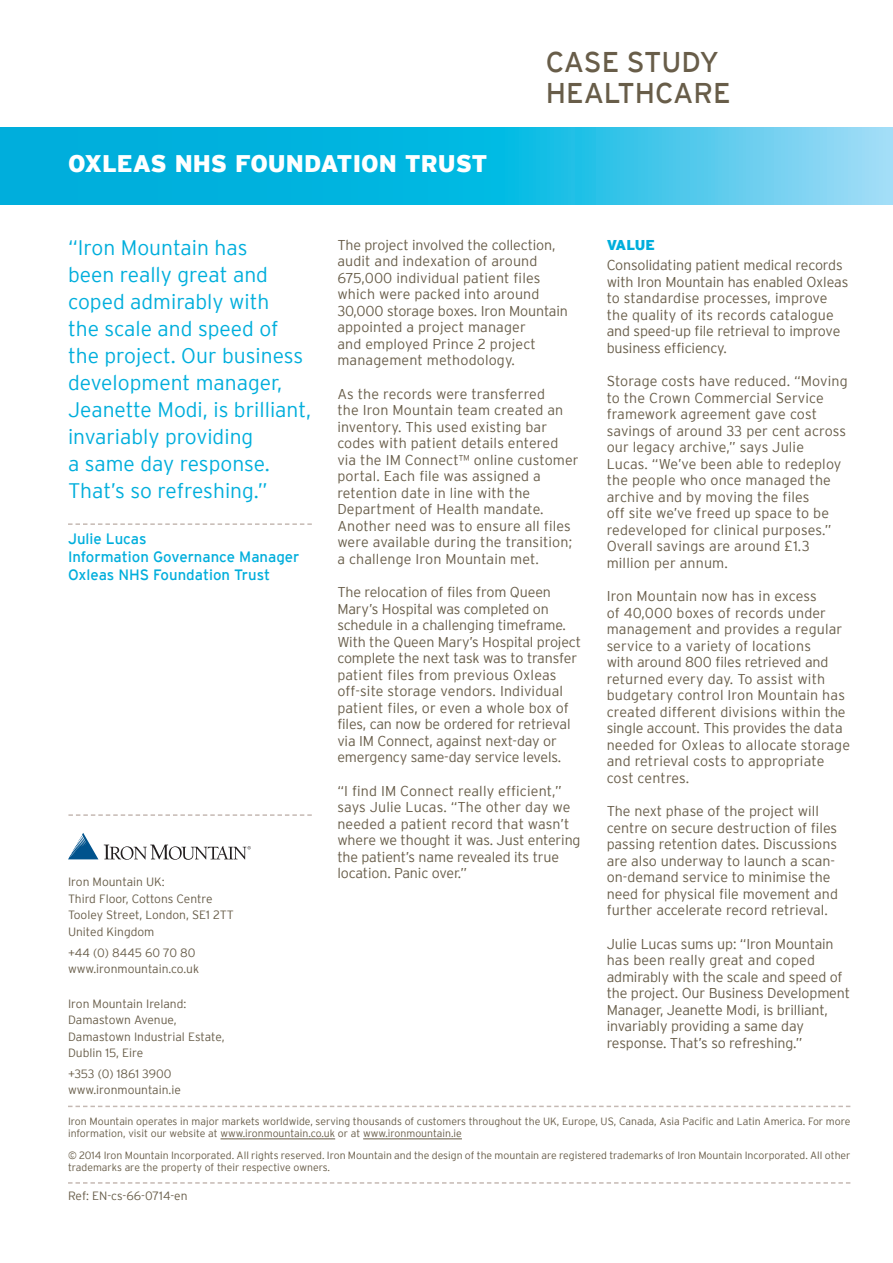
<style>
.page{position:relative;width:893px;height:1263px;background:#fff}
.page>*{position:absolute;margin:0;border:0;box-sizing:border-box;transform-origin:0 0}
.Case_Study{font:28.5px "Interstate";color:#685d49}
.Client_Name_header{font:900 24px "Interstate";color:#fff}
.t1{font:300 21px/27px "Interstate";color:#00aedc}
.Attribution{font:15px "Interstate";color:#00aedc}
.Body_Text{font:300 14.25px/16.5px "Interstate";color:#685d49}
.Body_Subhead{font:900 14.25px "Interstate";letter-spacing:-.02em;color:#00aedc}
.Address_style{font:300 12px "Interstate";color:#685d49}
.Copyright_block{font:300 10.5px/12.6px "Interstate";color:#685d49}
</style>
<div class="page">
<svg style="left:0;top:128px;width:893px;height:76px;background:#24bde4"></svg>
<svg style="left:68px;top:814px;width:244px;height:2px"></svg>
<svg style="left:68px;top:1182px;width:782px;height:2px"></svg>
<svg style="left:68px;top:1106px;width:782px;height:1px"></svg>
<svg style="left:104px;top:844px;width:147px;height:16px"></svg>
<svg style="left:68px;top:833px;width:30px;height:26px"></svg>
<hr style="left:220px;top:1138px;width:115px;height:1px;background:#685d49">
<hr style="left:363px;top:1138px;width:99px;height:1px;background:#685d49">
<svg style="left:68px;top:523px;width:244px;height:2px"></svg>
<p class="Client_Name_header" style="left:68px;top:150px;width:421px">OXLEAS NHS FOUNDATION TRUST</p>
<p class="Case_Study" style="left:546px;top:46px;width:175px">CASE STUDY</p>
<p class="Case_Study" style="left:546px;top:77px;width:186px">HEALTHCARE</p>
<p class="t1" style="left:68px;top:234px;width:245px">“Iron Mountain has<br>been really great and coped admirably with<br>the scale and speed of the project. Our business development manager,<br>Jeanette Modi, is brilliant, invariably providing<br>a same day response.<br>That’s so refreshing.”</p>
<p class="Attribution" style="left:68px;top:530px;width:80px">Julie Lucas</p>
<p class="Attribution" style="left:68px;top:548px;width:233px">Information Governance Manager</p>
<p class="Attribution" style="left:68px;top:566px;width:204px">Oxleas NHS Foundation Trust</p>
<p class="Address_style" style="left:68px;top:875px;width:98px">Iron Mountain UK:</p>
<p class="Address_style" style="left:68px;top:892px;width:146px">Third Floor, Cottons Centre</p>
<p class="Address_style" style="left:68px;top:908px;width:167px">Tooley Street, London, SE1 2TT</p>
<p class="Address_style" style="left:68px;top:925px;width:88px">United Kingdom</p>
<p class="Address_style" style="left:68px;top:945px;width:129px">+44 (0) 8445 60 70 80</p>
<p class="Address_style" style="left:68px;top:962px;width:133px">www.ironmountain.co.uk</p>
<p class="Address_style" style="left:68px;top:996px;width:120px">Iron Mountain Ireland:</p>
<p class="Address_style" style="left:68px;top:1013px;width:110px">Damastown Avenue,</p>
<p class="Address_style" style="left:68px;top:1029px;width:158px">Damastown Industrial Estate,</p>
<p class="Address_style" style="left:68px;top:1046px;width:77px">Dublin 15, Eire</p>
<p class="Address_style" style="left:68px;top:1067px;width:105px">+353 (0) 1861 3900</p>
<p class="Address_style" style="left:68px;top:1083px;width:114px">www.ironmountain.ie</p>
<p class="Body_Text" style="left:337px;top:236px;width:232px">The project involved the collection, audit and indexation of around<br>675,000 individual patient files which were packed into around<br>30,000 storage boxes. Iron Mountain appointed a project manager<br>and employed Prince 2 project management methodology.</p>
<p class="Body_Text" style="left:337px;top:385px;width:243px">As the records were transferred<br>the Iron Mountain team created an inventory. This used existing bar codes with patient details entered via the IM Connect™ online customer portal. Each file was assigned a retention date in line with the Department of Health mandate.<br>Another need was to ensure all files were available during the transition; a challenge Iron Mountain met.</p>
<p class="Body_Text" style="left:337px;top:584px;width:245px">The relocation of files from Queen Mary’s Hospital was completed on schedule in a challenging timeframe.<br>With the Queen Mary’s Hospital project complete the next task was to transfer patient files from previous Oxleas off-site storage vendors. Individual patient files, or even a whole box of files, can now be ordered for retrieval via IM Connect, against next-day or emergency same-day service levels.</p>
<p class="Body_Text" style="left:337px;top:782px;width:245px">“I find IM Connect really efficient,” says Julie Lucas. “The other day we needed a patient record that wasn’t where we thought it was. Just entering the patient’s name revealed its true location. Panic over.”</p>
<p class="Body_Subhead" style="left:607px;top:236px;width:50px">VALUE</p>
<p class="Body_Text" style="left:607px;top:257px;width:243px">Consolidating patient medical records with Iron Mountain has enabled Oxleas to standardise processes, improve the quality of its records catalogue and speed-up file retrieval to improve business efficiency.</p>
<p class="Body_Text" style="left:607px;top:373px;width:243px">Storage costs have reduced. “Moving to the Crown Commercial Service framework agreement gave cost savings of around 33 per cent across our legacy archive,” says Julie<br>Lucas. “We’ve been able to redeploy the people who once managed the archive and by moving the files<br>off site we’ve freed up space to be redeveloped for clinical purposes.”<br>Overall savings are around £1.3 million per annum.</p>
<p class="Body_Text" style="left:607px;top:588px;width:245px">Iron Mountain now has in excess<br>of 40,000 boxes of records under management and provides a regular service to a variety of locations<br>with around 800 files retrieved and returned every day. To assist with budgetary control Iron Mountain has created different divisions within the single account. This provides the data needed for Oxleas to allocate storage and retrieval costs to appropriate cost centres.</p>
<p class="Body_Text" style="left:607px;top:803px;width:233px">The next phase of the project will centre on secure destruction of files passing retention dates. Discussions are also underway to launch a scan&shy;on-demand service to minimise the need for physical file movement and further accelerate record retrieval.</p>
<p class="Body_Text" style="left:607px;top:935px;width:245px">Julie Lucas sums up: “Iron Mountain has been really great and coped admirably with the scale and speed of the project. Our Business Development Manager, Jeanette Modi, is brilliant, invariably providing a same day response. That’s so refreshing.”</p>
<p class="Copyright_block" style="left:68px;top:1115px;width:784px">Iron Mountain operates in major markets worldwide, serving thousands of customers throughout the UK, Europe, US, Canada, Asia Pacific and Latin America. For more information, visit our website at www.ironmountain.co.uk or at www.ironmountain.ie</p>
<p class="Copyright_block" style="left:68px;top:1148px;width:784px">© 2014 Iron Mountain Incorporated. All rights reserved. Iron Mountain and the design of the mountain are registered trademarks of Iron Mountain Incorporated. All other trademarks are the property of their respective owners.</p>
<p class="Address_style" style="left:68px;top:1189px;width:121px">Ref: EN-cs-66-0714-en</p>
</div>
